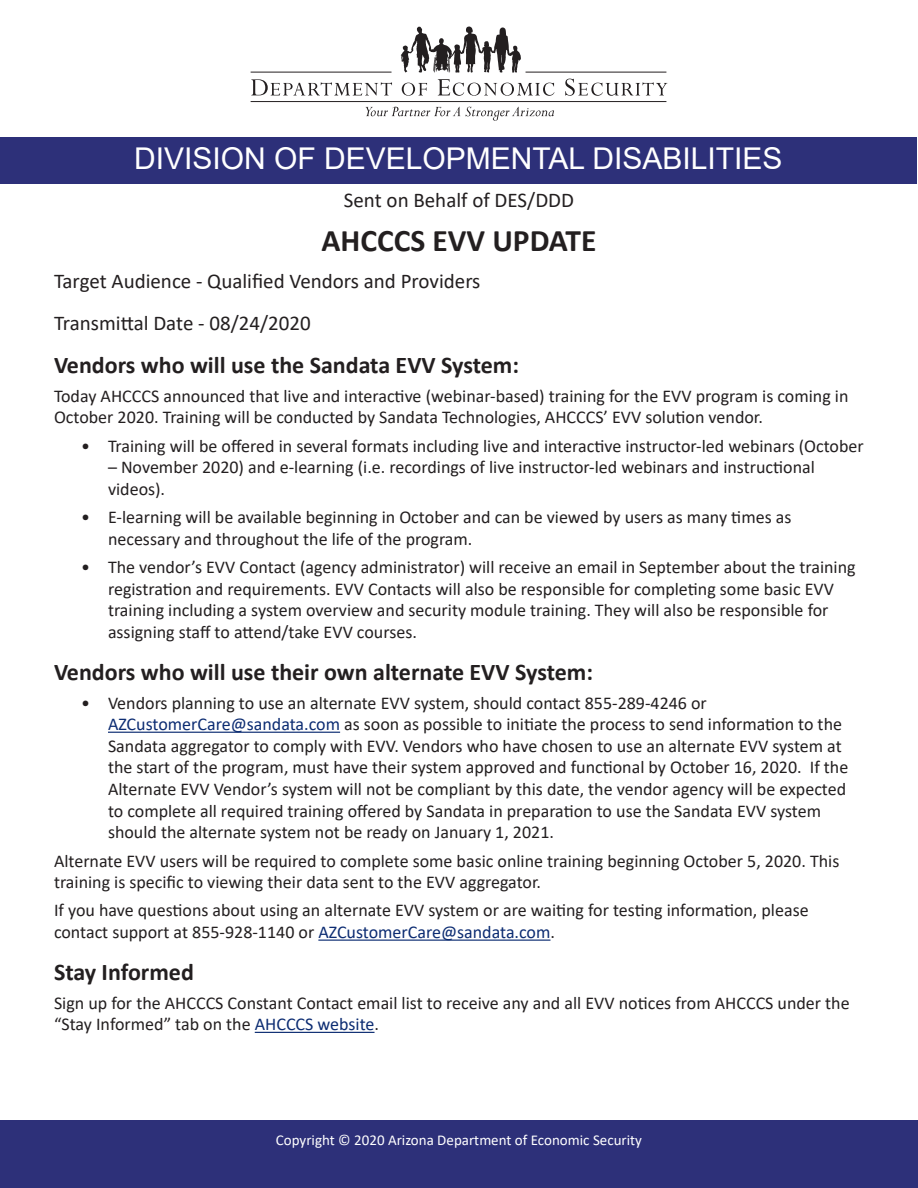
<style>
.page{position:relative;width:918px;height:1188px;background:#fff}
.page>*{position:absolute;margin:0;border:0;box-sizing:border-box;transform-origin:0 0}
.t1{font:700 31.5px "Calibri";color:#231f20}
.t2{font:30px "Arial";color:#fff}
.t3{font:700 24px "Calibri";color:#231f20}
.t4{font:21px/41.5px "Calibri";color:#231f20}
.t5{font:18px/21.6px "Calibri";color:#231f20}
.t6{font:15px "Calibri";color:#fff}
.s1{color:#0c2c72}
</style>
<div class="page">
<div style="left:0;top:1120px;width:918px;height:68px;background:#2d3079"></div>
<svg style="left:251px;top:79px;width:141px;height:16px"></svg>
<svg style="left:366px;top:107px;width:188px;height:14px"></svg>
<svg style="left:401px;top:27px;width:120px;height:46px"></svg>
<svg style="left:402px;top:83px;width:25px;height:13px"></svg>
<svg style="left:438px;top:79px;width:116px;height:17px"></svg>
<svg style="left:565px;top:79px;width:102px;height:17px"></svg>
<hr style="left:251px;top:72px;width:141px;height:1px;background:#231f20">
<hr style="left:526px;top:72px;width:140px;height:1px;background:#231f20">
<hr style="left:251px;top:101px;width:415px;height:1px;background:#231f20">
<div style="left:1px;top:138px;width:916px;height:46px;background:#2d3079"></div>
<hr style="left:108px;top:732px;width:232px;height:1px;background:#0c2c72">
<hr style="left:318px;top:940px;width:232px;height:1px;background:#0c2c72">
<hr style="left:255px;top:1032px;width:120px;height:1px;background:#0c2c72">
<h2 class="t2" style="left:134px;top:138px;width:650px">DIVISION OF DEVELOPMENTAL DISABILITIES</h2>
<p class="t4" style="left:344px;top:178px;width:232px">Sent on Behalf of DES/DDD</p>
<h1 class="t1" style="left:322px;top:218px;width:276px">AHCCCS EVV UPDATE</h1>
<p class="t4" style="left:54px;top:260px;width:428px">Target Audience - Qualified Vendors and Providers<br>Transmittal Date - 08/24/2020</p>
<h3 class="t3" style="left:54px;top:348px;width:467px">Vendors who will use the Sandata EVV System:</h3>
<p class="t5" style="left:54px;top:384px;width:796px">Today AHCCCS announced that live and interactive (webinar-based) training for the EVV program is coming in<br>October 2020. Training will be conducted by Sandata Technologies, AHCCCS’ EVV solution vendor.</p>
<p class="t5" style="left:81px;top:434px;width:784px">• Training will be offered in several formats including live and interactive instructor-led webinars (October</p>
<p class="t5" style="left:108px;top:456px;width:708px">– November 2020) and e-learning (i.e. recordings of live instructor-led webinars and instructional videos).</p>
<p class="t5" style="left:108px;top:506px;width:685px;text-indent:-27px">• E-learning will be available beginning in October and can be viewed by users as many times as necessary and throughout the life of the program.</p>
<p class="t5" style="left:108px;top:556px;width:749px;text-indent:-27px">• The vendor’s EVV Contact (agency administrator) will receive an email in September about the training registration and requirements. EVV Contacts will also be responsible for completing some basic EVV training including a system overview and security module training. They will also be responsible for assigning staff to attend/take EVV courses.</p>
<h3 class="t3" style="left:54px;top:655px;width:540px">Vendors who will use their own alternate EVV System:</h3>
<p class="t5" style="left:108px;top:691px;width:742px;text-indent:-27px">• Vendors planning to use an alternate EVV system, should contact 855-289-4246 or <span class="s1">AZCustomerCare@sandata.com</span> as soon as possible to initiate the process to send information to the Sandata aggregator to comply with EVV. Vendors who have chosen to use an alternate EVV system at the start of the program, must have their system approved and functional by October 16, 2020. If the Alternate EVV Vendor’s system will not be compliant by this date, the vendor agency will be expected to complete all required training offered by Sandata in preparation to use the Sandata EVV system should the alternate system not be ready on January 1, 2021.</p>
<p class="t5" style="left:54px;top:849px;width:787px">Alternate EVV users will be required to complete some basic online training beginning October 5, 2020. This training is specific to viewing their data sent to the EVV aggregator.</p>
<p class="t5" style="left:54px;top:899px;width:756px">If you have questions about using an alternate EVV system or are waiting for testing information, please contact support at 855-928-1140 or <span class="s1">AZCustomerCare@sandata.com</span>.</p>
<h3 class="t3" style="left:54px;top:955px;width:141px">Stay Informed</h3>
<p class="t5" style="left:54px;top:992px;width:797px">Sign up for the AHCCCS Constant Contact email list to receive any and all EVV notices from AHCCCS under the “Stay Informed” tab on the <span class="s1">AHCCCS website</span>.</p>
<p class="t6" style="left:276px;top:1130px;width:368px">Copyright © 2020 Arizona Department of Economic Security</p>
</div>
